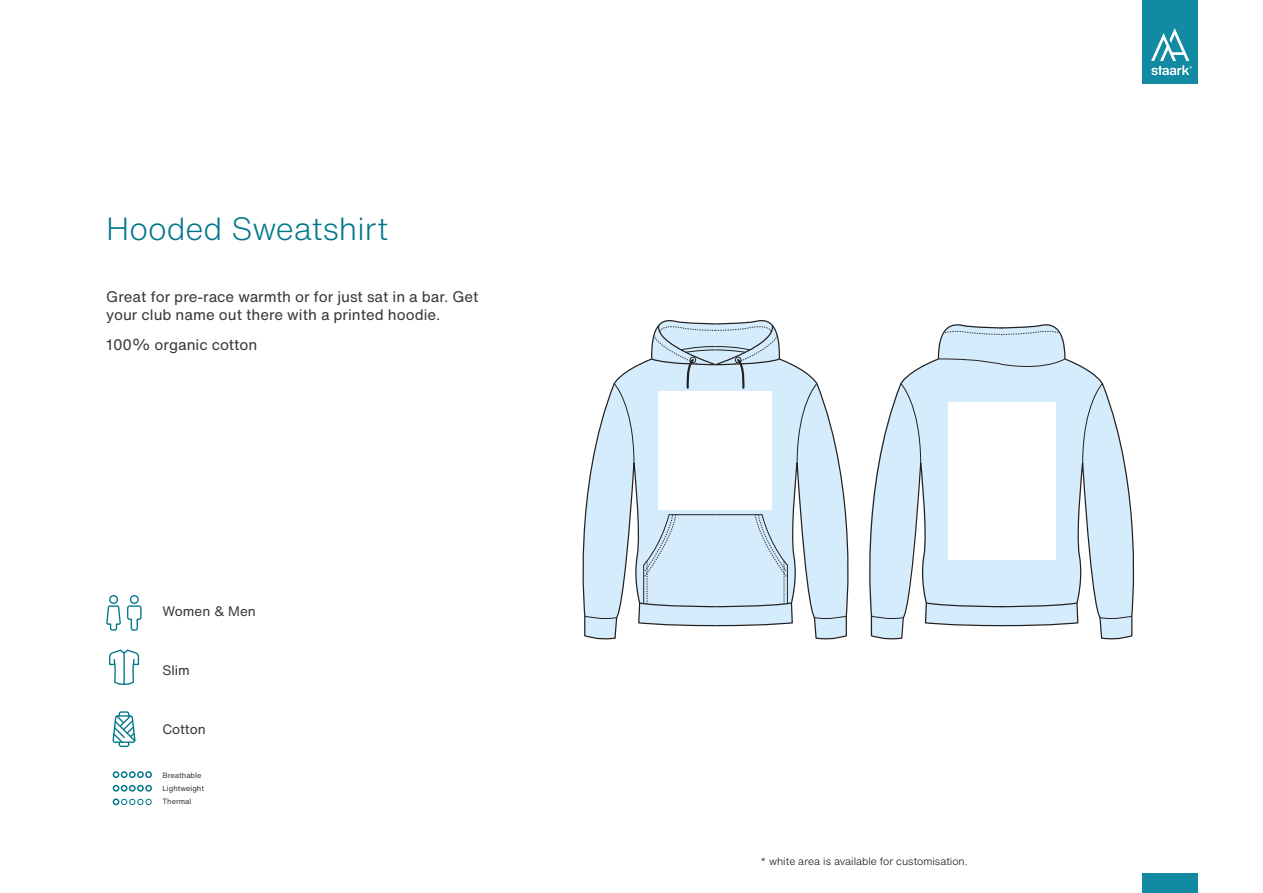
<style>
.page{position:relative;width:1263px;height:893px;background:#fff}
.page>*{position:absolute;margin:0;border:0;box-sizing:border-box;transform-origin:0 0}
.t1{font:300 31.5px "Helvetica Now Text";color:#00768a}
.t2{font:15px/18px "Helvetica Now Text";color:#373737}
.t3{font:13.5px "Helvetica Now Text";color:#373737}
.t4{font:300 10.5px "Helvetica Now Text";color:#000}
.t5{font:7.5px "Helvetica Now Text";color:#373737}
</style>
<div class="page">
<svg style="left:582px;top:320px;width:552px;height:319px"></svg>
<div style="left:1142px;top:1px;width:56px;height:83px;background:#128aa2"></div>
<svg style="left:1151px;top:28px;width:41px;height:47px"></svg>
<div style="left:1142px;top:874px;width:56px;height:19px;background:#128aa2"></div>
<svg style="left:112px;top:711px;width:24px;height:36px"></svg>
<div style="left:130px;top:595px;width:9px;height:9px;border:1px solid #00768a;border-radius:50%"></div>
<div style="left:109px;top:595px;width:9px;height:9px;border:1px solid #00768a;border-radius:50%"></div>
<svg style="left:106px;top:605px;width:36px;height:26px"></svg>
<svg style="left:109px;top:649px;width:31px;height:36px"></svg>
<hr style="left:123px;top:653px;width:2px;height:31px;background:#00768a">
<div style="left:113px;top:771px;width:6px;height:7px;border:2px solid #00768a;border-radius:50%"></div>
<div style="left:121px;top:771px;width:7px;height:7px;border:2px solid #00768a;border-radius:50%"></div>
<div style="left:129px;top:771px;width:7px;height:7px;border:2px solid #00768a;border-radius:50%"></div>
<div style="left:137px;top:771px;width:7px;height:7px;border:2px solid #00768a;border-radius:50%"></div>
<div style="left:145px;top:771px;width:7px;height:7px;border:2px solid #00768a;border-radius:50%"></div>
<div style="left:113px;top:785px;width:6px;height:7px;border:2px solid #00768a;border-radius:50%"></div>
<div style="left:121px;top:785px;width:7px;height:7px;border:2px solid #00768a;border-radius:50%"></div>
<div style="left:129px;top:785px;width:7px;height:7px;border:2px solid #00768a;border-radius:50%"></div>
<div style="left:137px;top:785px;width:7px;height:7px;border:2px solid #00768a;border-radius:50%"></div>
<div style="left:145px;top:785px;width:7px;height:7px;border:2px solid #00768a;border-radius:50%"></div>
<div style="left:113px;top:798px;width:6px;height:7px;border:2px solid #00768a;border-radius:50%"></div>
<svg style="left:121px;top:799px;width:30px;height:6px"></svg>
<p class="t1" style="left:106px;top:205px;width:283px">Hooded Sweatshirt</p>
<p class="t2" style="left:106px;top:287px;width:374px">Great for pre-race warmth or for just sat in a bar. Get your club name out there with a printed hoodie.</p>
<p class="t2" style="left:106px;top:336px;width:153px">100% organic cotton</p>
<p class="t3" style="left:162px;top:601px;width:95px">Women &amp; Men</p>
<p class="t3" style="left:162px;top:660px;width:29px">Slim</p>
<p class="t3" style="left:162px;top:718px;width:45px">Cotton</p>
<p class="t5" style="left:162px;top:769px;width:40px">Breathable</p>
<p class="t5" style="left:162px;top:782px;width:43px">Lightweight</p>
<p class="t5" style="left:162px;top:796px;width:31px">Thermal</p>
<p class="t4" style="left:760px;top:853px;width:209px">* white area is available for customisation.</p>
</div>
